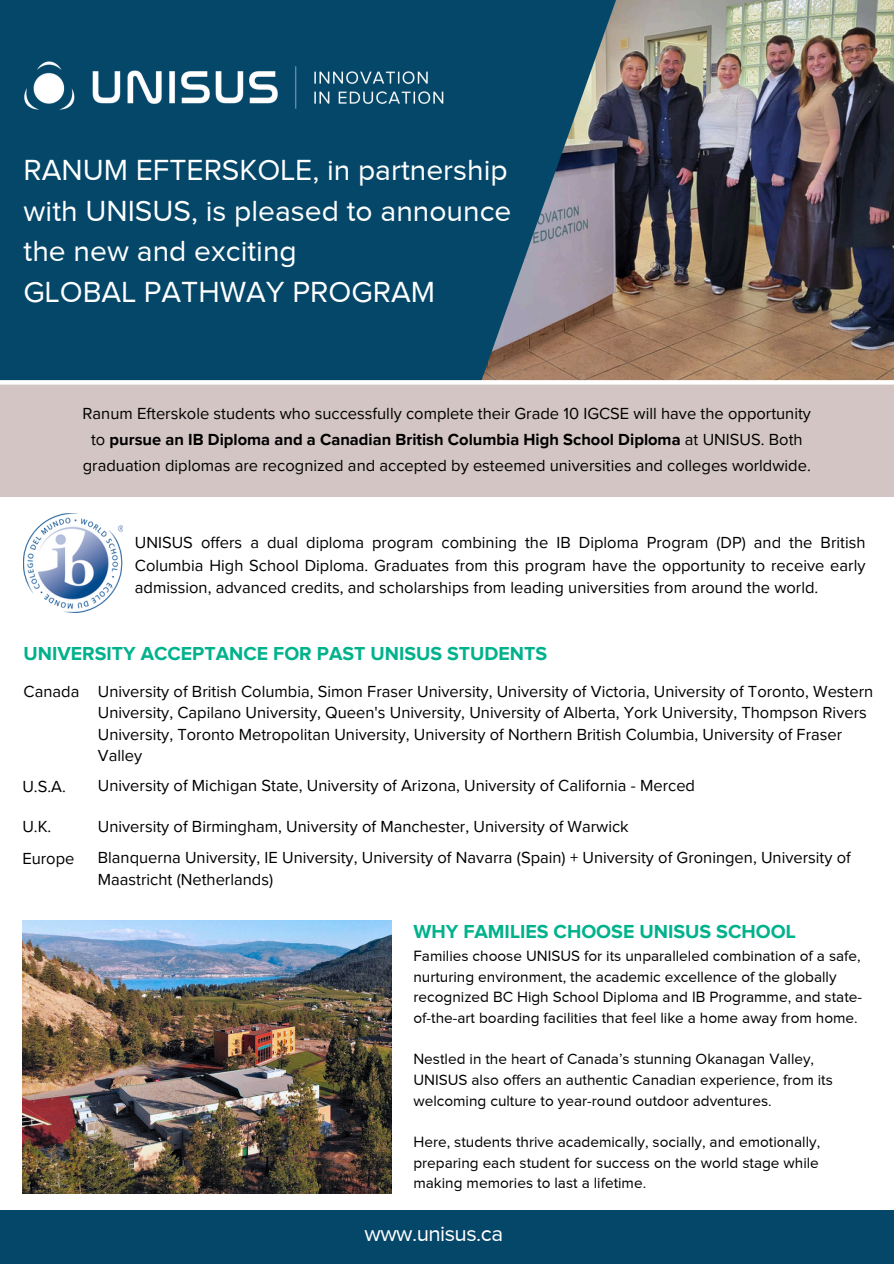
<style>
.page{position:relative;width:894px;height:1264px;background:#fff}
.page>*{position:absolute;margin:0;border:0;box-sizing:border-box;transform-origin:0 0}
.t1{font:30px/40.5px "Proxima Nova";color:#fff}
.t2{font:22.35px "Proxima Nova";letter-spacing:-.025em;color:#fff}
.t3{font:700 19.5px "Proxima Nova";color:#00b28c}
.t4{font:16.5px/21.3px "Proxima Nova";color:#000}
.t5{font:15.3px/20.7px "Proxima Nova";color:#000}
.s1{font-weight:700}
</style>
<div class="page">
<img style="left:643px;top:0;width:250px;height:380px">
<svg style="left:0;top:0;width:643px;height:380px;fill:#044769"></svg>
<div style="left:0;top:1209px;width:893px;height:54px;background:#044769"></div>
<img style="left:22px;top:921px;width:369px;height:272px">
<div style="left:0;top:384px;width:893px;height:113px;background:#d2c5c3"></div>
<svg style="left:0;top:380px;width:893px;height:1px"></svg>
<img style="left:0;top:25px;width:478px;height:120px">
<img style="left:24px;top:514px;width:99px;height:99px">
<h1 class="t1" style="left:24px;top:150px;width:489px">RANUM EFTERSKOLE, in partnership with UNISUS, is pleased to announce the new and exciting<br>GLOBAL PATHWAY PROGRAM</h1>
<p class="t4" style="left:83px;top:401px;width:729px;line-height:25.8px;text-align:center">Ranum Efterskole students who successfully complete their Grade 10 IGCSE will have the opportunity to <span class="s1">pursue an IB Diploma and a Canadian British Columbia High School Diploma</span> at UNISUS. Both graduation diplomas are recognized and accepted by esteemed universities and colleges worldwide.</p>
<p class="t4" style="left:135px;top:532px;width:731px;line-height:22.5px;text-align:justify">UNISUS offers a dual diploma program combining the IB Diploma Program (DP) and the British Columbia High School Diploma. Graduates from this program have the opportunity to receive early admission, advanced credits, and scholarships from leading universities from around the world.</p>
<p class="t3" style="left:24px;top:644px;width:525px">UNIVERSITY ACCEPTANCE FOR PAST UNISUS STUDENTS</p>
<p class="t4" style="left:24px;top:681px;width:57px">Canada</p>
<p class="t4" style="left:98px;top:681px;width:776px">University of British Columbia, Simon Fraser University, University of Victoria, University of Toronto, Western University, Capilano University, Queen's University, University of Alberta, York University, Thompson Rivers University, Toronto Metropolitan University, University of Northern British Columbia, University of Fraser Valley</p>
<p class="t4" style="left:98px;top:775px;width:598px">University of Michigan State, University of Arizona, University of California - Merced</p>
<h4 class="t4" style="left:98px;top:816px;width:532px">University of Birmingham, University of Manchester, University of Warwick</h4>
<h4 class="t4" style="left:98px;top:847px;width:754px">Blanquerna University, IE University, University of Navarra (Spain) + University of Groningen, University of<br>Maastricht (Netherlands)</h4>
<h3 class="t4" style="left:22px;top:775px;width:45px">U.S.A.</h3>
<p class="t4" style="left:22px;top:816px;width:31px">U.K.</p>
<p class="t4" style="left:22px;top:847px;width:54px">Europe</p>
<p class="t3" style="left:413px;top:922px;width:384px">WHY FAMILIES CHOOSE UNISUS SCHOOL</p>
<p class="t5" style="left:413px;top:945px;width:450px">Families choose UNISUS for its unparalleled combination of a safe, nurturing environment, the academic excellence of the globally recognized BC High School Diploma and IB Programme, and state&shy;of-the-art boarding facilities that feel like a home away from home.</p>
<p class="t5" style="left:413px;top:1048px;width:421px">Nestled in the heart of Canada’s stunning Okanagan Valley,<br>UNISUS also offers an authentic Canadian experience, from its welcoming culture to year-round outdoor adventures.</p>
<p class="t5" style="left:413px;top:1131px;width:408px;text-align:justify">Here, students thrive academically, socially, and emotionally, preparing each student for success on the world stage while making memories to last a lifetime.</p>
<p class="t2" style="left:364px;top:1221px;width:140px">www.unisus.ca</p>
</div>
